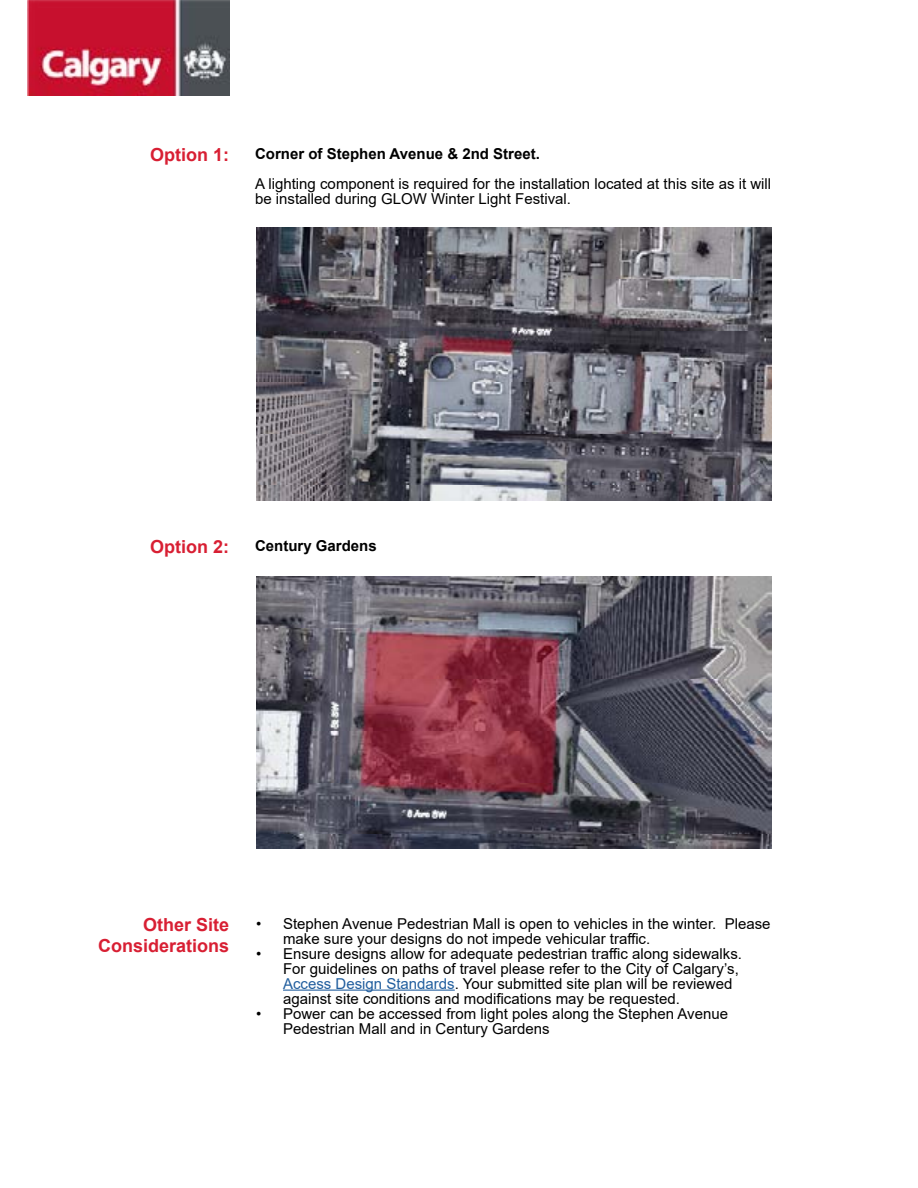
<style>
.page{position:relative;width:918px;height:1188px;background:#fff}
.page>*{position:absolute;margin:0;border:0;box-sizing:border-box;transform-origin:0 0}
.t1{font:700 18px/21.6px "Arial";color:#d81f33;text-align:right}
.t2{font:15px/15px "Arial";color:#000}
.t3{font:700 15px "Arial";color:#000}
.s1{color:#215e9e}
</style>
<div class="page">
<img style="left:256px;top:228px;width:516px;height:272px">
<img style="left:256px;top:577px;width:516px;height:272px">
<img style="left:27px;top:0;width:202px;height:96px">
<hr style="left:283px;top:990px;width:172px;height:1px;background:#215e9e">
<p class="t1" style="left:150px;top:144px;width:80px">Option 1:</p>
<p class="t3" style="left:255px;top:143px;width:286px">Corner of Stephen Avenue &amp; 2nd Street.</p>
<p class="t2" style="left:255px;top:176px;width:518px">A lighting component is required for the installation located at this site as it will be installed during GLOW Winter Light Festival.</p>
<p class="t1" style="left:150px;top:536px;width:80px">Option 2:</p>
<p class="t3" style="left:255px;top:535px;width:123px">Century Gardens</p>
<p class="t1" style="left:98px;top:914px;width:133px">Other Site<br>Considerations</p>
<p class="t2" style="left:283px;top:916px;width:489px;text-indent:-27px">• Stephen Avenue Pedestrian Mall is open to vehicles in the winter. Please make sure your designs do not impede vehicular traffic.</p>
<p class="t2" style="left:283px;top:946px;width:460px;text-indent:-27px">• Ensure designs allow for adequate pedestrian traffic along sidewalks.<br>For guidelines on paths of travel please refer to the City of Calgary’s, <span class="s1">Access Design Standards</span>. Your submitted site plan will be reviewed against site conditions and modifications may be requested.</p>
<p class="t2" style="left:283px;top:1006px;width:447px;text-indent:-27px">• Power can be accessed from light poles along the Stephen Avenue<br>Pedestrian Mall and in Century Gardens</p>
</div>
